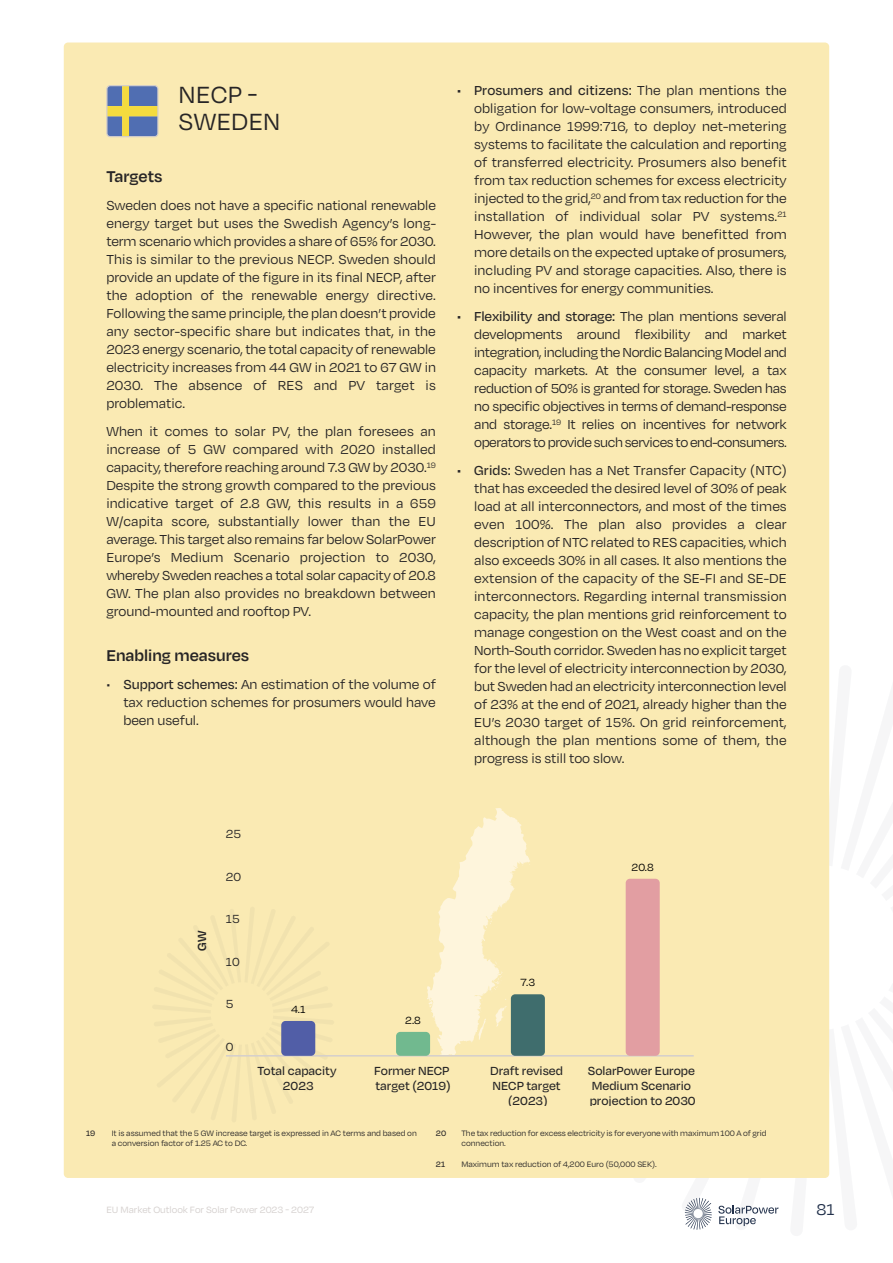
<style>
.page{position:relative;width:893px;height:1263px;background:#fff}
.page>*{position:absolute;margin:0;border:0;box-sizing:border-box;transform-origin:0 0}
.t1{font:27px/27px "Degular";letter-spacing:.01em;color:#272526}
.t2{font:600 18px "Degular";color:#272526}
.t3{font:18px "Degular";color:#22314b}
.t4{font:15px/18px "Degular";color:#272526;text-align:justify}
.t5{font:500 13.5px/15px "Degular";color:#262526;text-align:center}
.t6{font:13.5px "Degular";color:#262526}
.t7{font:600 13.5px "Degular";color:#262526}
.t8{font:12px "Degular";color:#000}
.t9{font:10.5px "Degular";color:#d4cfcd}
.t10{font:9px/10.5px "Degular";color:#272526}
.t11{font:500 9px "Degular";color:#272526}
.s1{font-weight:500}
</style>
<div class="page">
<svg style="left:685px;top:1198px;width:27px;height:32px"></svg>
<svg style="left:718px;top:1205px;width:60px;height:21px"></svg>
<div style="left:64px;top:43px;width:765px;height:1135px;background:#faeab3;border-radius:4px"></div>
<svg style="left:226px;top:1020px;width:108px;height:37px"></svg>
<svg style="left:427px;top:808px;width:103px;height:247px"></svg>
<hr style="left:226px;top:1055px;width:468px;height:1px;background:#d4cfcd">
<div style="left:626px;top:879px;width:34px;height:177px;background:#e29ea2;border-radius:4px"></div>
<div style="left:511px;top:994px;width:34px;height:62px;background:#3f6d6d;border-radius:4px"></div>
<div style="left:396px;top:1032px;width:34px;height:24px;background:#71b98f;border-radius:4px"></div>
<div style="left:281px;top:1021px;width:34px;height:35px;background:#515ea7;border-radius:4px"></div>
<svg style="left:108px;top:87px;width:49px;height:48px;background:#86918c"></svg>
<div style="left:106px;top:85px;width:53px;height:52px;border:1px solid #d3cecb;border-radius:3px"></div>
<h1 class="t1" style="left:179px;top:83px;width:103px">NECP -<br>SWEDEN</h1>
<p class="t2" style="left:106px;top:171px;width:58px">Targets</p>
<p class="t4" style="left:106px;top:197px;width:331px">Sweden does not have a specific national renewable energy target but uses the Swedish Agency’s long&shy;term scenario which provides a share of 65% for 2030.<br>This is similar to the previous NECP. Sweden should provide an update of the figure in its final NECP, after the adoption of the renewable energy directive.<br>Following the same principle, the plan doesn’t provide any sector-specific share but indicates that, in the 2023 energy scenario, the total capacity of renewable electricity increases from 44 GW in 2021 to 67 GW in 2030. The absence of RES and PV target is problematic.</p>
<p class="t4" style="left:106px;top:423px;width:331px">When it comes to solar PV, the plan foresees an increase of 5 GW compared with 2020 installed capacity, therefore reaching around 7.3 GW by 2030.<sup>19<br></sup>Despite the strong growth compared to the previous indicative target of 2.8 GW, this results in a 659<br>W/capita score, substantially lower than the EU average. This target also remains far below SolarPower Europe’s Medium Scenario projection to 2030, whereby Sweden reaches a total solar capacity of 20.8<br>GW. The plan also provides no breakdown between ground-mounted and rooftop PV.</p>
<p class="t2" style="left:106px;top:650px;width:144px">Enabling measures</p>
<p class="t4" style="left:123px;top:677px;width:314px;text-indent:-17px">• <span class="s1">Support schemes:</span> An estimation of the volume of tax reduction schemes for prosumers would have been useful.</p>
<p class="t4" style="left:474px;top:83px;width:314px;text-indent:-17px"><span class="s1">• Prosumers and citizens:</span> The plan mentions the obligation for low-voltage consumers, introduced by Ordinance 1999:716, to deploy net-metering systems to facilitate the calculation and reporting of transferred electricity. Prosumers also benefit from tax reduction schemes for excess electricity injected to the grid,<sup>20</sup> and from tax reduction for the installation of individual solar PV systems.<sup>21<br></sup>However, the plan would have benefitted from more details on the expected uptake of prosumers, including PV and storage capacities. Also, there is no incentives for energy communities.</p>
<p class="t4" style="left:474px;top:308px;width:314px;text-indent:-17px"><span class="s1">• Flexibility and storage:</span> The plan mentions several developments around flexibility and market integration, including the Nordic Balancing Model and capacity markets. At the consumer level, a tax reduction of 50% is granted for storage. Sweden has no specific objectives in terms of demand-response and storage.<sup>19</sup> It relies on incentives for network operators to provide such services to end-consumers.</p>
<p class="t4" style="left:474px;top:462px;width:314px;text-indent:-17px"><span class="s1">• Grids:</span> Sweden has a Net Transfer Capacity (NTC) that has exceeded the desired level of 30% of peak load at all interconnectors, and most of the times even 100%. The plan also provides a clear description of NTC related to RES capacities, which also exceeds 30% in all cases. It also mentions the extension of the capacity of the SE-FI and SE-DE interconnectors. Regarding internal transmission capacity, the plan mentions grid reinforcement to manage congestion on the West coast and on the North-South corridor. Sweden has no explicit target for the level of electricity interconnection by 2030, but Sweden had an electricity interconnection level of 23% at the end of 2021, already higher than the EU’s 2030 target of 15%. On grid reinforcement, although the plan mentions some of them, the progress is still too slow.</p>
<p class="t7" style="left:198px;top:951px;width:22px;rotate:-90deg">GW</p>
<p class="t6" style="left:226px;top:830px;width:17px">25</p>
<p class="t6" style="left:226px;top:872px;width:17px">20</p>
<p class="t6" style="left:226px;top:915px;width:15px">15</p>
<p class="t6" style="left:226px;top:957px;width:15px">10</p>
<p class="t6" style="left:226px;top:1000px;width:9px">5</p>
<p class="t6" style="left:226px;top:1042px;width:9px">0</p>
<p class="t8" style="left:291px;top:1005px;width:16px">4.1</p>
<p class="t8" style="left:405px;top:1017px;width:17px">2.8</p>
<p class="t8" style="left:521px;top:978px;width:16px">7.3</p>
<p class="t8" style="left:632px;top:863px;width:24px">20.8</p>
<p class="t5" style="left:257px;top:1064px;width:81px">Total capacity<br>2023</p>
<p class="t5" style="left:374px;top:1064px;width:78px;text-align:left">Former NECP target (2019)</p>
<p class="t5" style="left:490px;top:1064px;width:74px">Draft revised<br>NECP target (2023)</p>
<p class="t5" style="left:588px;top:1064px;width:109px;text-align:left">SolarPower Europe<br>Medium Scenario projection to 2030</p>
<p class="t11" style="left:86px;top:1130px;width:11px">19</p>
<p class="t10" style="left:112px;top:1128px;width:307px">It is assumed that the 5 GW increase target is expressed in AC terms and based on a conversion factor of 1.25 AC to DC.</p>
<p class="t11" style="left:436px;top:1130px;width:12px">20</p>
<p class="t10" style="left:461px;top:1128px;width:307px">The tax reduction for excess electricity is for everyone with maximum 100 A of grid connection.</p>
<p class="t11" style="left:436px;top:1161px;width:11px">21</p>
<p class="t10" style="left:461px;top:1159px;width:197px">Maximum tax reduction of 4,200 Euro (50,000 SEK).</p>
<p class="t9" style="left:106px;top:1206px;width:210px">EU Market Outlook For Solar Power 2023 - 2027</p>
<p class="t3" style="left:816px;top:1203px;width:20px">81</p>
</div>
